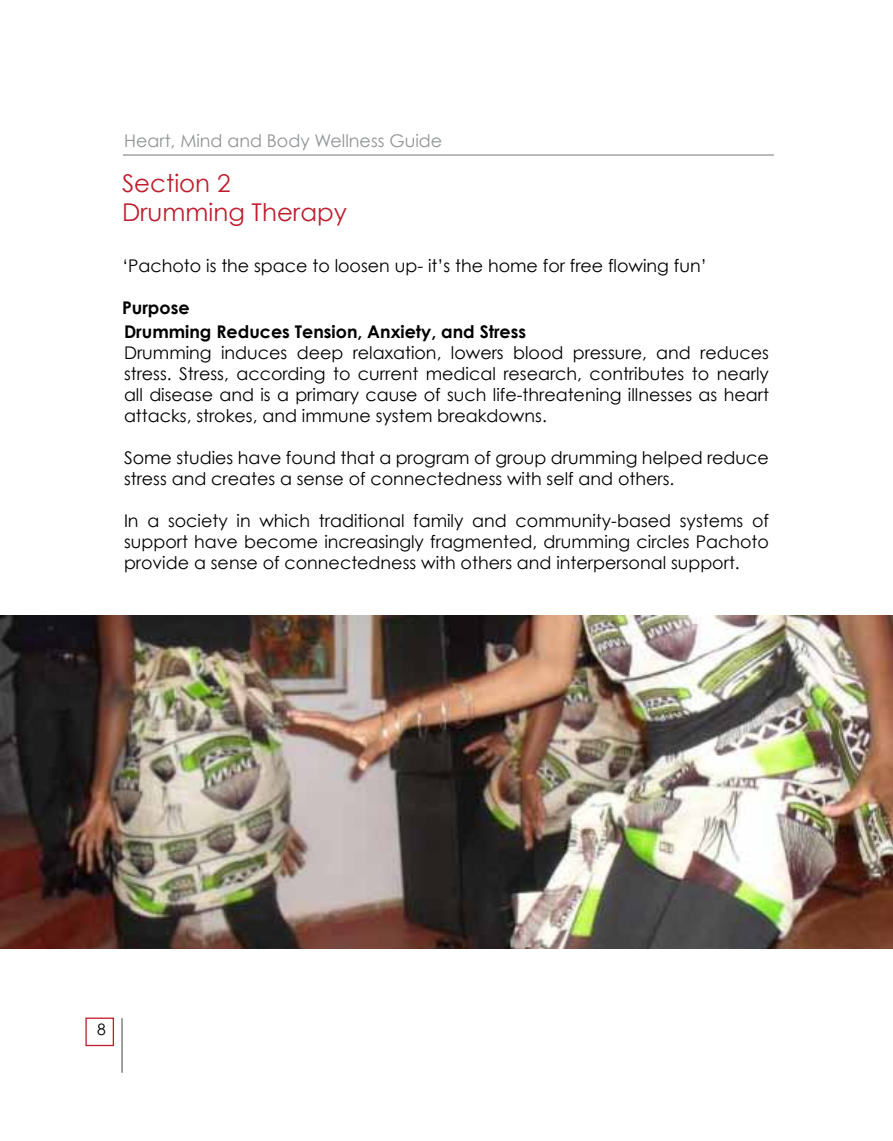
<style>
.page{position:relative;width:893px;height:1141px;background:#fff}
.page>*{position:absolute;margin:0;border:0;box-sizing:border-box;transform-origin:0 0}
.t1{font:24.5px/29.4px "Century Gothic";color:#be1e2d}
.t2{font:17.5px/21px "Century Gothic";color:#000;text-align:justify}
.t3{font:700 17.5px/23.6px "Century Gothic";color:#000}
.t4{font:17.5px "Century Gothic";color:#919396}
.t5{font:15.75px "Century Gothic";color:#000}
</style>
<div class="page">
<hr style="left:121px;top:1018px;width:2px;height:55px;background:#919396">
<hr style="left:123px;top:154px;width:651px;height:2px;background:#939598">
<div style="left:85px;top:1018px;width:29px;height:28px;border:1px solid #be1e2d"></div>
<img style="left:0;top:615px;width:893px;height:333px">
<p class="t4" style="left:124px;top:130px;width:320px">Heart, Mind and Body Wellness Guide</p>
<h1 class="t1" style="left:122px;top:168px;width:226px">Section 2<br>Drumming Therapy</h1>
<p class="t2" style="left:122px;top:255px;width:586px">‘Pachoto is the space to loosen up- it’s the home for free flowing fun’</p>
<p class="t3" style="left:122px;top:295px;width:406px">Purpose<br>Drumming Reduces Tension, Anxiety, and Stress</p>
<p class="t2" style="left:124px;top:341px;width:646px">Drumming induces deep relaxation, lowers blood pressure, and reduces stress. Stress, according to current medical research, contributes to nearly all disease and is a primary cause of such life-threatening illnesses as heart attacks, strokes, and immune system breakdowns.</p>
<p class="t2" style="left:124px;top:446px;width:646px">Some studies have found that a program of group drumming helped reduce stress and creates a sense of connectedness with self and others.</p>
<p class="t2" style="left:124px;top:509px;width:646px">In a society in which traditional family and community-based systems of support have become increasingly fragmented, drumming circles Pachoto provide a sense of connectedness with others and interpersonal support.</p>
<p class="t5" style="left:97px;top:1020px;width:10px">8</p>
</div>
